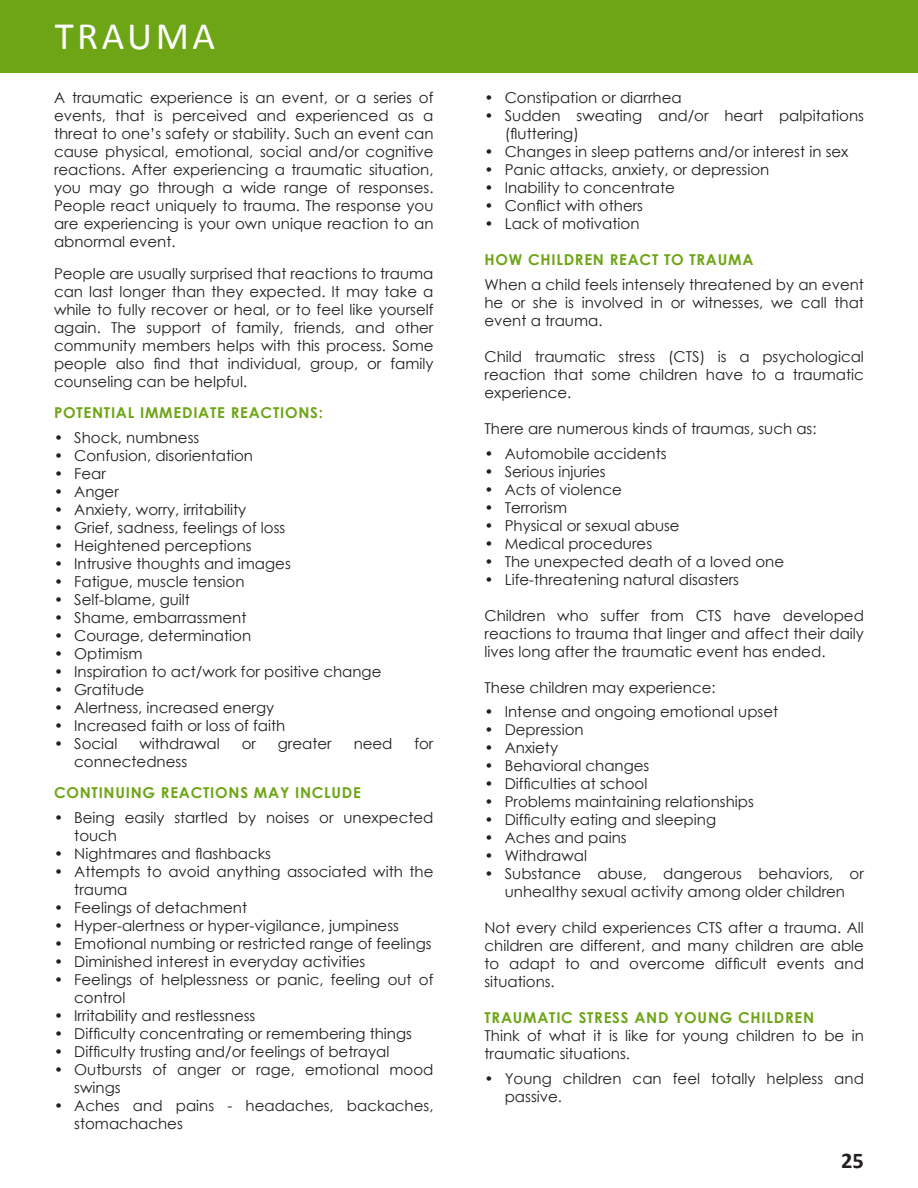
<style>
.page{position:relative;width:918px;height:1188px;background:#fff}
.page>*{position:absolute;margin:0;border:0;box-sizing:border-box;transform-origin:0 0}
.t1{font:39px "Calibri";letter-spacing:.09em;color:#fff}
.t2{font:700 22.5px "Calibri";color:#231f20}
.Body{font:15px/18px "Century Gothic";color:#231f20}
.Body-2{font:700 15px "Century Gothic";letter-spacing:.05em;color:#6ea516}
</style>
<div class="page">
<div style="left:0;top:0;width:918px;height:73px;background:#6ea516"></div>
<p class="t1" style="left:55px;top:9px;width:162px">TRAUMA</p>
<p class="Body" style="left:54px;top:88px;width:381px;text-align:justify">A traumatic experience is an event, or a series of events, that is perceived and experienced as a threat to one’s safety or stability. Such an event can cause physical, emotional, social and/or cognitive reactions. After experiencing a traumatic situation, you may go through a wide range of responses.<br>People react uniquely to trauma. The response you are experiencing is your own unique reaction to an abnormal event.</p>
<p class="Body" style="left:54px;top:264px;width:381px;text-align:justify">People are usually surprised that reactions to trauma can last longer than they expected. It may take a while to fully recover or heal, or to feel like yourself again. The support of family, friends, and other community members helps with this process. Some people also find that individual, group, or family counseling can be helpful.</p>
<p class="Body-2" style="left:54px;top:401px;width:270px">POTENTIAL IMMEDIATE REACTIONS:</p>
<p class="Body" style="left:54px;top:428px;width:147px">• Shock, numbness</p>
<p class="Body" style="left:54px;top:446px;width:201px">• Confusion, disorientation</p>
<p class="Body" style="left:54px;top:464px;width:54px">• Fear</p>
<p class="Body" style="left:54px;top:482px;width:66px">• Anger</p>
<p class="Body" style="left:54px;top:500px;width:194px">• Anxiety, worry, irritability</p>
<p class="Body" style="left:54px;top:518px;width:233px">• Grief, sadness, feelings of loss</p>
<p class="Body" style="left:54px;top:536px;width:199px">• Heightened perceptions</p>
<p class="Body" style="left:54px;top:554px;width:238px">• Intrusive thoughts and images</p>
<p class="Body" style="left:54px;top:572px;width:192px">• Fatigue, muscle tension</p>
<p class="Body" style="left:54px;top:590px;width:138px">• Self-blame, guilt</p>
<p class="Body" style="left:54px;top:608px;width:194px">• Shame, embarrassment</p>
<p class="Body" style="left:54px;top:626px;width:199px">• Courage, determination</p>
<p class="Body" style="left:54px;top:644px;width:90px">• Optimism</p>
<p class="Body" style="left:54px;top:662px;width:329px">• Inspiration to act/work for positive change</p>
<p class="Body" style="left:54px;top:680px;width:92px">• Gratitude</p>
<p class="Body" style="left:54px;top:698px;width:222px">• Alertness, increased energy</p>
<p class="Body" style="left:54px;top:716px;width:233px">• Increased faith or loss of faith</p>
<p class="Body" style="left:54px;top:734px;width:65px">• Social</p>
<p class="Body" style="left:139px;top:734px;width:82px">withdrawal</p>
<p class="Body" style="left:242px;top:734px;width:16px">or</p>
<p class="Body" style="left:278px;top:734px;width:55px">greater</p>
<p class="Body" style="left:354px;top:734px;width:40px">need</p>
<p class="Body" style="left:414px;top:734px;width:21px">for</p>
<p class="Body" style="left:74px;top:752px;width:114px">connectedness</p>
<p class="Body-2" style="left:54px;top:781px;width:309px">CONTINUING REACTIONS MAY INCLUDE</p>
<p class="Body" style="left:74px;top:808px;width:361px;text-indent:-20px">• Being easily startled by noises or unexpected touch</p>
<p class="Body" style="left:54px;top:844px;width:219px">• Nightmares and flashbacks</p>
<p class="Body" style="left:74px;top:862px;width:361px;text-indent:-20px">• Attempts to avoid anything associated with the trauma</p>
<p class="Body" style="left:54px;top:898px;width:195px">• Feelings of detachment</p>
<p class="Body" style="left:54px;top:916px;width:347px">• Hyper-alertness or hyper-vigilance, jumpiness</p>
<p class="Body" style="left:54px;top:934px;width:379px">• Emotional numbing or restricted range of feelings</p>
<p class="Body" style="left:54px;top:952px;width:313px">• Diminished interest in everyday activities</p>
<p class="Body" style="left:74px;top:970px;width:361px;text-indent:-20px">• Feelings of helplessness or panic, feeling out of control</p>
<p class="Body" style="left:54px;top:1006px;width:203px">• Irritability and restlessness</p>
<p class="Body" style="left:54px;top:1024px;width:359px">• Difficulty concentrating or remembering things</p>
<p class="Body" style="left:54px;top:1042px;width:337px">• Difficulty trusting and/or feelings of betrayal</p>
<p class="Body" style="left:74px;top:1060px;width:361px;text-indent:-20px">• Outbursts of anger or rage, emotional mood swings</p>
<p class="Body" style="left:74px;top:1096px;width:361px;text-indent:-20px">• Aches and pains - headaches, backaches, stomachaches</p>
<p class="Body" style="left:484px;top:88px;width:199px">• Constipation or diarrhea</p>
<p class="Body" style="left:505px;top:106px;width:361px;text-indent:-20px">• Sudden sweating and/or heart palpitations (fluttering)</p>
<p class="Body" style="left:484px;top:142px;width:365px">• Changes in sleep patterns and/or interest in sex</p>
<p class="Body" style="left:484px;top:160px;width:286px">• Panic attacks, anxiety, or depression</p>
<p class="Body" style="left:484px;top:178px;width:192px">• Inability to concentrate</p>
<p class="Body" style="left:484px;top:196px;width:160px">• Conflict with others</p>
<p class="Body" style="left:484px;top:214px;width:157px">• Lack of motivation</p>
<p class="Body-2" style="left:484px;top:248px;width:270px">HOW CHILDREN REACT TO TRAUMA</p>
<p class="Body" style="left:484px;top:275px;width:381px;text-align:justify">When a child feels intensely threatened by an event he or she is involved in or witnesses, we call that event a trauma.</p>
<p class="Body" style="left:484px;top:347px;width:381px;text-align:justify">Child traumatic stress (CTS) is a psychological reaction that some children have to a traumatic experience.</p>
<p class="Body" style="left:484px;top:419px;width:334px">There are numerous kinds of traumas, such as:</p>
<p class="Body" style="left:484px;top:444px;width:184px">• Automobile accidents</p>
<p class="Body" style="left:484px;top:462px;width:123px">• Serious injuries</p>
<p class="Body" style="left:484px;top:480px;width:139px">• Acts of violence</p>
<p class="Body" style="left:484px;top:498px;width:84px">• Terrorism</p>
<p class="Body" style="left:484px;top:516px;width:197px">• Physical or sexual abuse</p>
<p class="Body" style="left:484px;top:534px;width:169px">• Medical procedures</p>
<p class="Body" style="left:484px;top:552px;width:301px">• The unexpected death of a loved one</p>
<p class="Body" style="left:484px;top:570px;width:256px">• Life-threatening natural disasters</p>
<p class="Body" style="left:484px;top:606px;width:381px;text-align:justify">Children who suffer from CTS have developed reactions to trauma that linger and affect their daily lives long after the traumatic event has ended.</p>
<p class="Body" style="left:484px;top:678px;width:233px">These children may experience:</p>
<p class="Body" style="left:484px;top:703px;width:295px">• Intense and ongoing emotional upset</p>
<p class="Body" style="left:484px;top:721px;width:101px">• Depression</p>
<p class="Body" style="left:484px;top:739px;width:75px">• Anxiety</p>
<p class="Body" style="left:484px;top:757px;width:166px">• Behavioral changes</p>
<p class="Body" style="left:484px;top:775px;width:164px">• Difficulties at school</p>
<p class="Body" style="left:484px;top:793px;width:271px">• Problems maintaining relationships</p>
<p class="Body" style="left:484px;top:811px;width:233px">• Difficulty eating and sleeping</p>
<p class="Body" style="left:484px;top:829px;width:144px">• Aches and pains</p>
<p class="Body" style="left:484px;top:847px;width:104px">• Withdrawal</p>
<p class="Body" style="left:484px;top:865px;width:381px;text-align:center">• Substance abuse, dangerous behaviors, or unhealthy sexual activity among older children</p>
<p class="Body" style="left:484px;top:919px;width:381px;text-align:justify">Not every child experiences CTS after a trauma. All children are different, and many children are able to adapt to and overcome difficult events and situations.</p>
<p class="Body-2" style="left:484px;top:1006px;width:331px">TRAUMATIC STRESS AND YOUNG CHILDREN</p>
<p class="Body" style="left:484px;top:1027px;width:381px">Think of what it is like for young children to be in traumatic situations.</p>
<p class="Body" style="left:505px;top:1069px;width:361px;text-indent:-20px">• Young children can feel totally helpless and passive.</p>
<h2 class="t2" style="left:841px;top:1144px;width:24px">25</h2>
</div>
